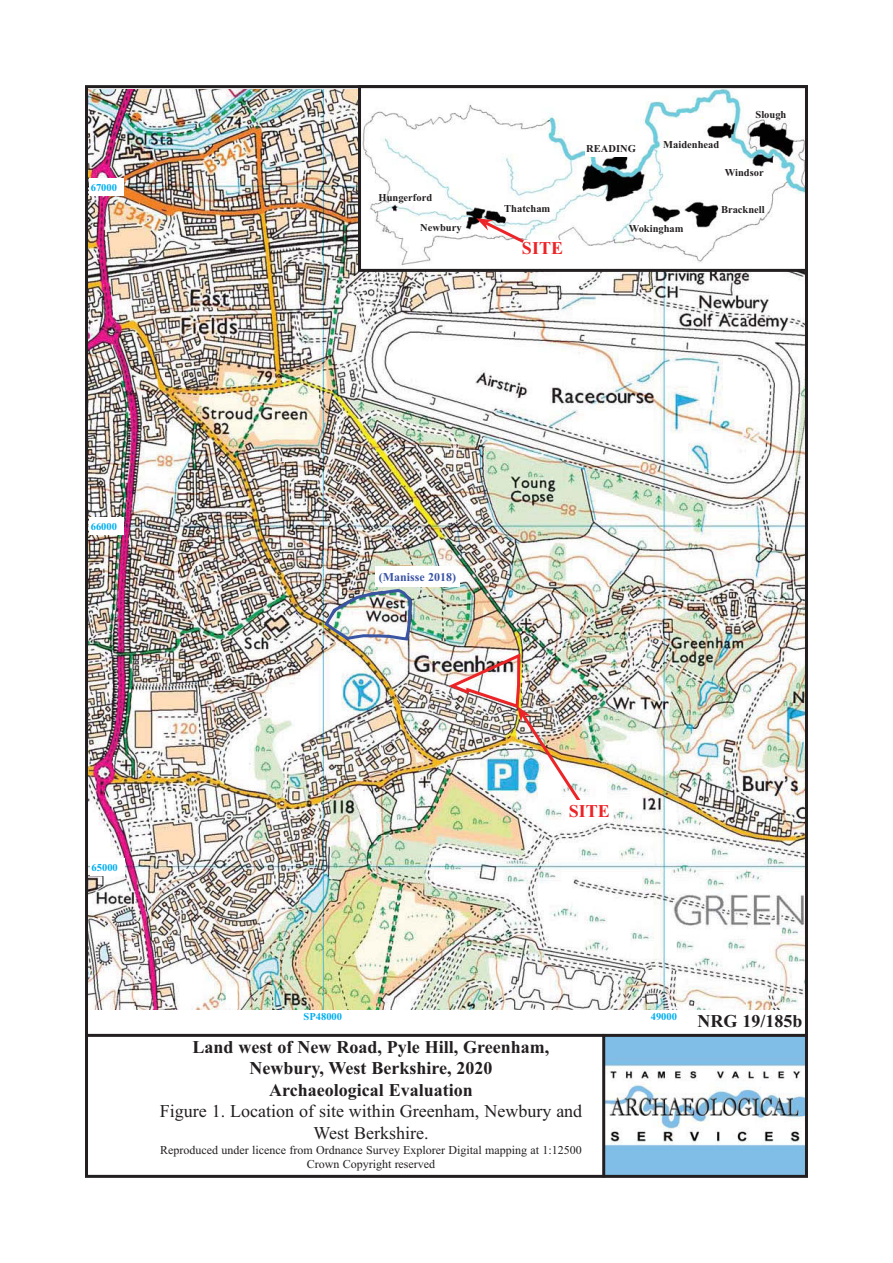
<style>
.page{position:relative;width:893px;height:1263px;background:#fff}
.page>*{position:absolute;margin:0;border:0;box-sizing:border-box;transform-origin:0 0}
.t1{font:700 18px/21.6px "Times New Roman";color:#231f20;text-align:center}
.t2{font:18px/21.6px "Times New Roman";color:#231f20;text-align:center}
.t3{font:700 18px "Times New Roman";color:#ec2427}
.t4{font:12px/14.4px "Times New Roman";color:#231f20;text-align:center}
.t5{font:700 12px "Times New Roman";color:#3a54a4}
.t6{font:700 10.5px "Times New Roman";color:#231f20}
.t7{font:700 10.5px "Times New Roman";color:#00aeef}
</style>
<div class="page">
<img style="left:89px;top:89px;width:715px;height:920px">
<img style="left:605px;top:1037px;width:199px;height:137px">
<hr style="left:602px;top:1034px;width:3px;height:143px;background:#231f20">
<hr style="left:87px;top:1034px;width:719px;height:3px;background:#231f20">
<div style="left:89px;top:518px;width:34px;height:17px;background:#fff"></div>
<div style="left:90px;top:859px;width:34px;height:17px;background:#fff"></div>
<div style="left:89px;top:179px;width:34px;height:17px;background:#fff"></div>
<div style="left:565px;top:801px;width:48px;height:21px;background:#fff"></div>
<img style="left:362px;top:89px;width:442px;height:179px">
<div style="left:358px;top:85px;width:450px;height:187px;border:3px solid #231f20"></div>
<div style="left:520px;top:240px;width:48px;height:25px;background:#fff"></div>
<svg style="left:476px;top:218px;width:51px;height:28px"></svg>
<div style="left:585px;top:144px;width:57px;height:13px;background:#fff"></div>
<img style="left:448px;top:651px;width:137px;height:156px">
<img style="left:322px;top:588px;width:91px;height:81px">
<div style="left:375px;top:567px;width:85px;height:20px;background:#fff"></div>
<p class="t7" style="left:91px;top:184px;width:28px">67000</p>
<p class="t6" style="left:378px;top:194px;width:55px">Hungerford</p>
<p class="t6" style="left:420px;top:224px;width:43px">Newbury</p>
<p class="t6" style="left:504px;top:206px;width:48px">Thatcham</p>
<p class="t3" style="left:522px;top:242px;width:43px">SITE</p>
<p class="t6" style="left:586px;top:145px;width:51px">READING</p>
<p class="t6" style="left:663px;top:141px;width:58px">Maidenhead</p>
<p class="t6" style="left:755px;top:111px;width:32px">Slough</p>
<p class="t6" style="left:725px;top:169px;width:40px">Windsor</p>
<p class="t6" style="left:721px;top:206px;width:45px">Bracknell</p>
<p class="t6" style="left:629px;top:225px;width:56px">Wokingham</p>
<p class="t7" style="left:91px;top:523px;width:28px">66000</p>
<p class="t5" style="left:379px;top:573px;width:79px">(Manisse 2018)</p>
<p class="t7" style="left:92px;top:864px;width:28px">65000</p>
<p class="t3" style="left:569px;top:805px;width:43px">SITE</p>
<p class="t7" style="left:304px;top:1013px;width:40px">SP48000</p>
<p class="t7" style="left:651px;top:1013px;width:28px">49000</p>
<p class="t1" style="left:193px;top:1038px;width:358px">Land west of New Road, Pyle Hill, Greenham,<br>Newbury, West Berkshire, 2020<br>Archaeological Evaluation</p>
<p class="t2" style="left:160px;top:1102px;width:424px">Figure 1. Location of site within Greenham, Newbury and<br>West Berkshire.</p>
<p class="t4" style="left:160px;top:1144px;width:423px">Reproduced under licence from Ordnance Survey Explorer Digital mapping at 1:12500<br>Crown Copyright reserved</p>
<p class="t1" style="left:697px;top:1013px;width:106px">NRG 19/185b</p>
</div>
